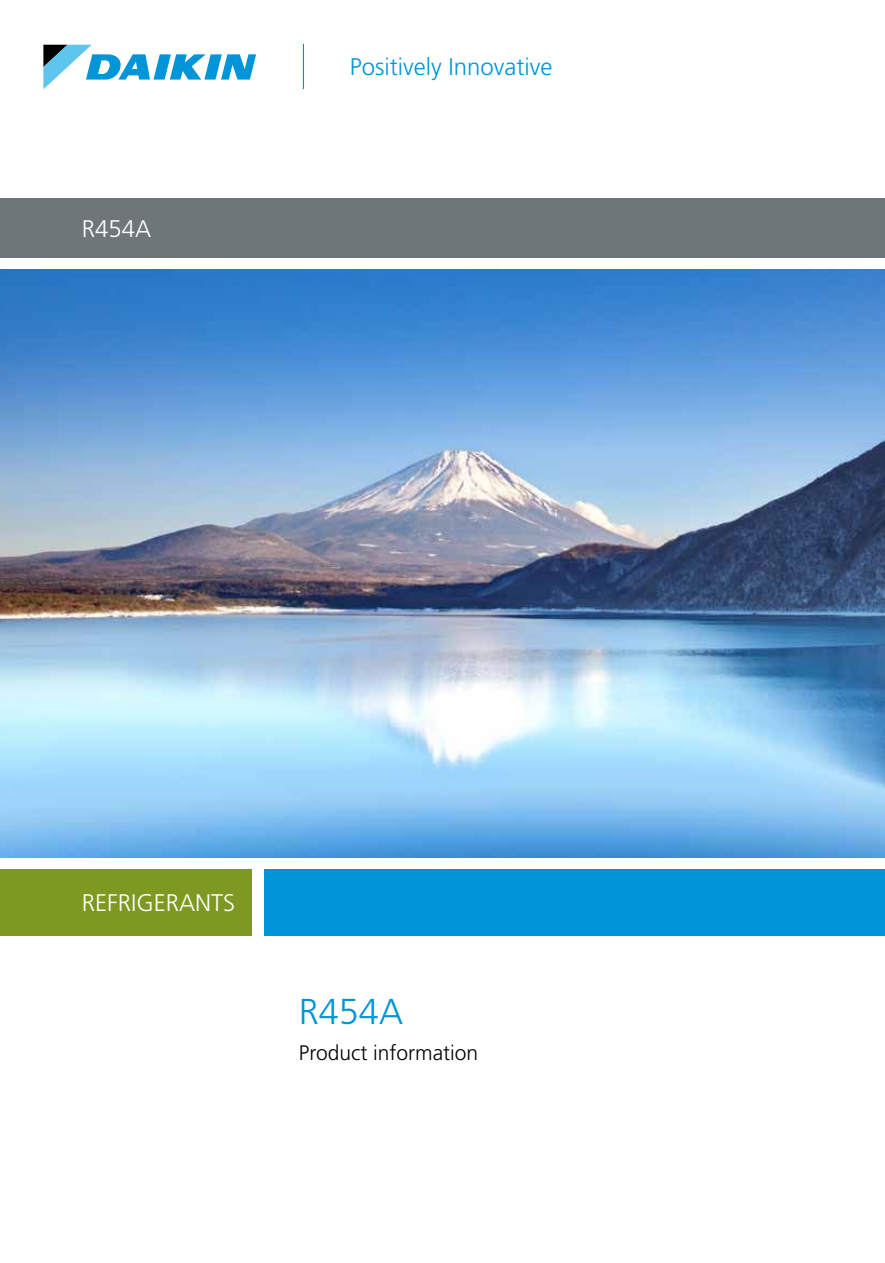
<style>
.page{position:relative;width:885px;height:1263px;background:#fff}
.page>*{position:absolute;margin:0;border:0;box-sizing:border-box;transform-origin:0 0}
.t1{font:300 36px "Frutiger LT Std";color:#0095d8}
.t2{font:300 24px "Frutiger LT Std";color:#0095d8}
.t3{font:300 24px "Frutiger LT Std";color:#fff}
.t4{font:300 21px "Frutiger LT Std";color:#000}
</style>
<div class="page">
<div style="left:0;top:869px;width:251px;height:66px;background:#7e9921"></div>
<div style="left:265px;top:869px;width:619px;height:66px;background:#0095d8"></div>
<svg style="left:43px;top:45px;width:213px;height:44px"></svg>
<hr style="left:303px;top:44px;width:1px;height:45px;background:#0095d8">
<img style="left:0;top:269px;width:884px;height:589px">
<div style="left:0;top:198px;width:884px;height:60px;background:#6e767a"></div>
<p class="t3" style="left:82px;top:215px;width:71px">R454A</p>
<p class="t2" style="left:350px;top:53px;width:204px">Positively Innovative</p>
<p class="t3" style="left:82px;top:889px;width:155px">RefrigerantS</p>
<h1 class="t1" style="left:299px;top:991px;width:106px">R454A</h1>
<p class="t4" style="left:299px;top:1041px;width:181px">Product information</p>
</div>
